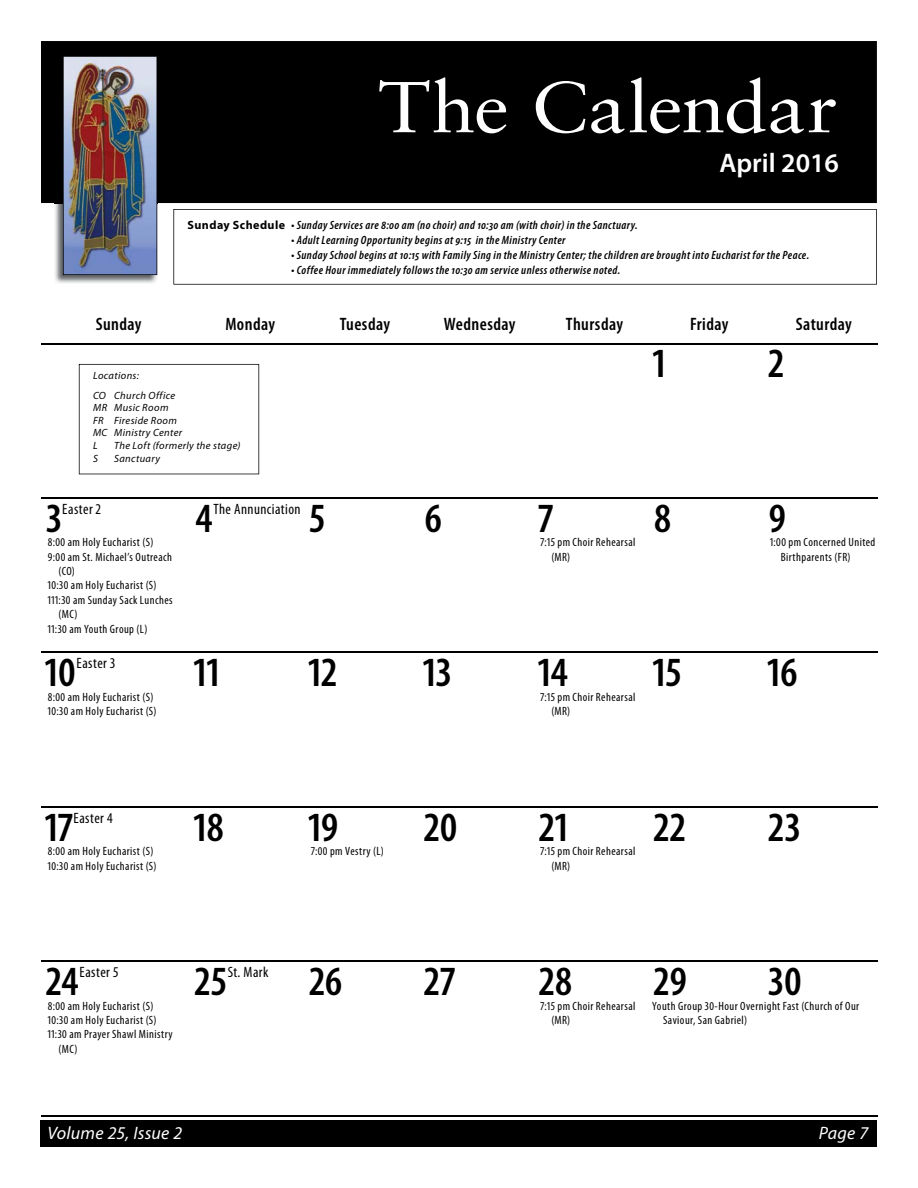
<style>
.page{position:relative;width:918px;height:1188px;background:#fff}
.page>*{position:absolute;margin:0;border:0;box-sizing:border-box;transform-origin:0 0}
.t1{font:72px "Sabon LT Std";letter-spacing:-.005em;color:#fff;scale:1.1 1}
.t2{font:600 condensed 41.7px "Myriad Pro";color:#000}
.t3{font:600 27px "Myriad Pro";color:#fff}
.t4{font:600 condensed 18px "Myriad Pro";letter-spacing:.025em;color:#000}
.t5{font:italic 18px "Myriad Pro";letter-spacing:.015em;color:#fff}
.t6{font:condensed 15px "Myriad Pro";letter-spacing:.03em;color:#000}
.t7{font:condensed 12px/14.4px "Myriad Pro";letter-spacing:.035em;color:#000}
.t8{font:italic 600 condensed 12px "Myriad Pro";letter-spacing:.035em;color:#000}
.t9{font:italic 10.5px/12.6px "Myriad Pro";letter-spacing:.035em;color:#000}
.s1{font-weight:700;font-style:normal;font-stretch:normal}
</style>
<div class="page">
<div style="left:40px;top:1120px;width:838px;height:27px;background:#000"></div>
<hr style="left:41px;top:343px;width:149px;height:1px;background:#000">
<hr style="left:190px;top:343px;width:114px;height:1px;background:#000">
<hr style="left:304px;top:343px;width:115px;height:1px;background:#000">
<hr style="left:419px;top:343px;width:115px;height:1px;background:#000">
<hr style="left:534px;top:343px;width:115px;height:1px;background:#000">
<hr style="left:649px;top:343px;width:114px;height:1px;background:#000">
<hr style="left:763px;top:343px;width:115px;height:1px;background:#000">
<hr style="left:41px;top:497px;width:149px;height:2px;background:#000">
<hr style="left:190px;top:497px;width:114px;height:2px;background:#000">
<hr style="left:304px;top:497px;width:115px;height:2px;background:#000">
<hr style="left:419px;top:497px;width:115px;height:2px;background:#000">
<hr style="left:534px;top:497px;width:115px;height:2px;background:#000">
<hr style="left:649px;top:497px;width:114px;height:2px;background:#000">
<hr style="left:763px;top:497px;width:115px;height:2px;background:#000">
<hr style="left:41px;top:652px;width:149px;height:1px;background:#000">
<hr style="left:190px;top:652px;width:114px;height:1px;background:#000">
<hr style="left:304px;top:652px;width:115px;height:1px;background:#000">
<hr style="left:419px;top:652px;width:115px;height:1px;background:#000">
<hr style="left:534px;top:652px;width:115px;height:1px;background:#000">
<hr style="left:649px;top:652px;width:114px;height:1px;background:#000">
<hr style="left:763px;top:652px;width:115px;height:1px;background:#000">
<hr style="left:41px;top:806px;width:149px;height:2px;background:#000">
<hr style="left:190px;top:806px;width:114px;height:2px;background:#000">
<hr style="left:304px;top:806px;width:115px;height:2px;background:#000">
<hr style="left:419px;top:806px;width:115px;height:2px;background:#000">
<hr style="left:534px;top:806px;width:115px;height:2px;background:#000">
<hr style="left:649px;top:806px;width:114px;height:2px;background:#000">
<hr style="left:763px;top:806px;width:115px;height:2px;background:#000">
<hr style="left:41px;top:961px;width:149px;height:1px;background:#000">
<hr style="left:190px;top:961px;width:114px;height:1px;background:#000">
<hr style="left:304px;top:961px;width:115px;height:1px;background:#000">
<hr style="left:419px;top:961px;width:115px;height:1px;background:#000">
<hr style="left:534px;top:961px;width:115px;height:1px;background:#000">
<hr style="left:649px;top:961px;width:114px;height:1px;background:#000">
<hr style="left:763px;top:961px;width:115px;height:1px;background:#000">
<hr style="left:41px;top:1115px;width:149px;height:1px;background:#000">
<hr style="left:190px;top:1115px;width:114px;height:1px;background:#000">
<hr style="left:304px;top:1115px;width:115px;height:1px;background:#000">
<hr style="left:419px;top:1115px;width:115px;height:1px;background:#000">
<hr style="left:534px;top:1115px;width:115px;height:1px;background:#000">
<hr style="left:649px;top:1115px;width:114px;height:1px;background:#000">
<hr style="left:763px;top:1115px;width:115px;height:1px;background:#000">
<svg style="left:173px;top:209px;width:704px;height:76px"></svg>
<div style="left:41px;top:41px;width:836px;height:162px;background:#000"></div>
<img style="left:54px;top:56px;width:104px;height:227px">
<img style="left:63px;top:56px;width:94px;height:219px">
<svg style="left:79px;top:364px;width:180px;height:110px"></svg>
<h1 class="t1" style="left:378px;top:77px;width:419px">The Calendar</h1>
<h3 class="t3" style="left:719px;top:152px;width:121px">April 2016</h3>
<p class="t8" style="left:188px;top:220px;width:452px"><span class="s1">Sunday Schedule</span> • Sunday Services are 8:00 am (no choir) and 10:30 am (with choir) in the Sanctuary.</p>
<p class="t8" style="left:291px;top:235px;width:276px">• Adult Learning Opportunity begins at 9:15 in the Ministry Center</p>
<p class="t8" style="left:291px;top:250px;width:520px">• Sunday School begins at 10:15 with Family Sing in the Ministry Center; the children are brought into Eucharist for the Peace.</p>
<p class="t8" style="left:291px;top:265px;width:331px">• Coffee Hour immediately follows the 10:30 am service unless otherwise noted.</p>
<h3 class="t4" style="left:96px;top:317px;width:47px">Sunday</h3>
<h3 class="t4" style="left:225px;top:317px;width:51px">Monday</h3>
<h3 class="t4" style="left:340px;top:317px;width:52px">Tuesday</h3>
<h3 class="t4" style="left:444px;top:317px;width:73px">Wednesday</h3>
<h3 class="t4" style="left:566px;top:317px;width:59px">Thursday</h3>
<h3 class="t4" style="left:690px;top:317px;width:40px">Friday</h3>
<h3 class="t4" style="left:796px;top:317px;width:57px">Saturday</h3>
<h2 class="t2" style="left:653px;top:348px;width:14px">1</h2>
<h2 class="t2" style="left:769px;top:348px;width:16px">2</h2>
<p class="t9" style="left:93px;top:367px;width:84px;line-height:19.4px">Locations:<br>CO Church Office</p>
<p class="t9" style="left:93px;top:402px;width:91px">MR Music Room<br>FR Fireside Room<br>MC Ministry Center<br>L</p>
<p class="t9" style="left:114px;top:440px;width:128px">The Loft (formerly the stage)</p>
<p class="t9" style="left:93px;top:453px;width:6px">S</p>
<p class="t9" style="left:114px;top:453px;width:48px">Sanctuary</p>
<h2 class="t2" style="left:47px;top:503px;width:16px">3</h2>
<p class="t6" style="left:62px;top:503px;width:40px">Easter 2</p>
<p class="t7" style="left:48px;top:536px;width:107px">8:00 am Holy Eucharist (S)</p>
<p class="t7" style="left:48px;top:550px;width:126px">9:00 am St. Michael’s Outreach</p>
<p class="t7" style="left:59px;top:565px;width:18px">(CO)</p>
<p class="t7" style="left:48px;top:579px;width:110px">10:30 am Holy Eucharist (S)</p>
<p class="t7" style="left:48px;top:594px;width:126px">111:30 am Sunday Sack Lunches</p>
<p class="t7" style="left:59px;top:608px;width:20px">(MC)</p>
<p class="t7" style="left:48px;top:622px;width:101px">11:30 am Youth Group (L)</p>
<h2 class="t2" style="left:46px;top:657px;width:31px">10</h2>
<p class="t6" style="left:77px;top:658px;width:40px">Easter 3</p>
<p class="t7" style="left:48px;top:691px;width:110px">8:00 am Holy Eucharist (S)<br>10:30 am Holy Eucharist (S)</p>
<h2 class="t2" style="left:196px;top:503px;width:18px">4</h2>
<p class="t6" style="left:213px;top:503px;width:89px">The Annunciation</p>
<h2 class="t2" style="left:310px;top:503px;width:17px">5</h2>
<h2 class="t2" style="left:425px;top:503px;width:19px">6</h2>
<h2 class="t2" style="left:539px;top:503px;width:15px">7</h2>
<p class="t7" style="left:551px;top:536px;width:86px;text-indent:-11px">7:15 pm Choir Rehearsal (MR)</p>
<h2 class="t2" style="left:654px;top:503px;width:19px">8</h2>
<h2 class="t2" style="left:769px;top:503px;width:19px">9</h2>
<p class="t7" style="left:781px;top:536px;width:96px;text-indent:-11px">1:00 pm Concerned United<br>Birthparents (FR)</p>
<h2 class="t2" style="left:194px;top:657px;width:27px">11</h2>
<h2 class="t2" style="left:309px;top:657px;width:29px">12</h2>
<h2 class="t2" style="left:424px;top:657px;width:29px">13</h2>
<h2 class="t2" style="left:538px;top:657px;width:31px">14</h2>
<p class="t7" style="left:551px;top:691px;width:86px;text-indent:-11px">7:15 pm Choir Rehearsal (MR)</p>
<h2 class="t2" style="left:653px;top:657px;width:30px">15</h2>
<h2 class="t2" style="left:768px;top:657px;width:31px">16</h2>
<h2 class="t2" style="left:46px;top:812px;width:28px">17</h2>
<p class="t6" style="left:74px;top:812px;width:41px">Easter 4</p>
<p class="t7" style="left:48px;top:845px;width:110px">8:00 am Holy Eucharist (S)<br>10:30 am Holy Eucharist (S)</p>
<h2 class="t2" style="left:194px;top:812px;width:31px">18</h2>
<h2 class="t2" style="left:309px;top:812px;width:31px">19</h2>
<p class="t7" style="left:311px;top:845px;width:74px">7:00 pm Vestry (L)</p>
<h2 class="t2" style="left:425px;top:812px;width:34px">20</h2>
<h2 class="t2" style="left:539px;top:812px;width:30px">21</h2>
<p class="t7" style="left:551px;top:845px;width:86px;text-indent:-11px">7:15 pm Choir Rehearsal (MR)</p>
<h2 class="t2" style="left:654px;top:812px;width:33px">22</h2>
<h2 class="t2" style="left:769px;top:812px;width:33px">23</h2>
<h2 class="t2" style="left:47px;top:966px;width:33px">24</h2>
<p class="t6" style="left:80px;top:967px;width:40px">Easter 5</p>
<p class="t7" style="left:48px;top:999px;width:107px">8:00 am Holy Eucharist (S)</p>
<p class="t7" style="left:48px;top:1014px;width:110px">10:30 am Holy Eucharist (S)</p>
<p class="t7" style="left:48px;top:1028px;width:126px">11:30 am Prayer Shawl Ministry</p>
<p class="t7" style="left:59px;top:1043px;width:20px">(MC)</p>
<h2 class="t2" style="left:195px;top:966px;width:33px">25</h2>
<p class="t6" style="left:228px;top:967px;width:42px">St. Mark</p>
<h2 class="t2" style="left:310px;top:966px;width:34px">26</h2>
<h2 class="t2" style="left:425px;top:966px;width:32px">27</h2>
<h2 class="t2" style="left:539px;top:966px;width:34px">28</h2>
<p class="t7" style="left:551px;top:999px;width:86px;text-indent:-11px">7:15 pm Choir Rehearsal (MR)</p>
<h2 class="t2" style="left:654px;top:966px;width:34px">29</h2>
<h2 class="t2" style="left:769px;top:966px;width:34px">30</h2>
<p class="t7" style="left:663px;top:999px;width:198px;text-indent:-11px">Youth Group 30-Hour Overnight Fast (Church of Our<br>Saviour, San Gabriel)</p>
<h3 class="t5" style="left:47px;top:1126px;width:137px">Volume 25, Issue 2</h3>
<h3 class="t5" style="left:819px;top:1126px;width:51px">Page 7</h3>
</div>
